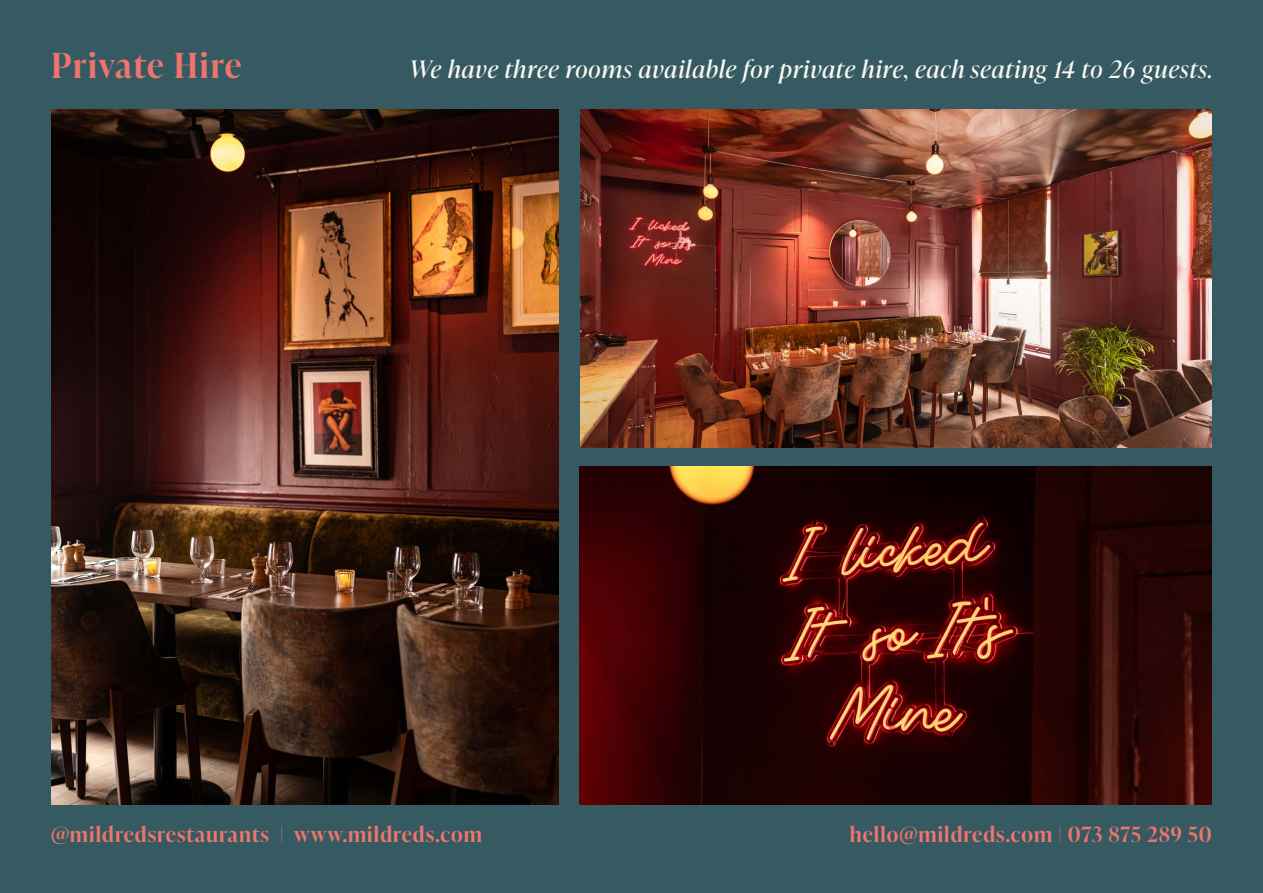
<style>
.page{position:relative;width:1263px;height:893px;background:#365a62}
.page>*{position:absolute;margin:0;border:0;box-sizing:border-box;transform-origin:0 0}
.t1{font:600 34.5px "Ivy Presto Display";letter-spacing:.045em;color:#ee756d}
.t2{font:italic 24px "Ivy Presto Display";letter-spacing:.045em;color:#fbf8f4}
.t3{font:600 21px "Ivy Presto Display";letter-spacing:.05em;color:#ee756d}
</style>
<div class="page">
<img style="left:51px;top:110px;width:508px;height:694px">
<img style="left:580px;top:110px;width:632px;height:338px">
<img style="left:579px;top:466px;width:633px;height:338px">
<h1 class="t1" style="left:51px;top:40px;width:192px">Private Hire</h1>
<p class="t2" style="left:410px;top:52px;width:804px">We have three rooms available for private hire, each seating 14 to 26 guests.</p>
<p class="t3" style="left:51px;top:819px;width:432px">@mildredsrestaurants | www.mildreds.com</p>
<p class="t3" style="left:850px;top:819px;width:363px">hello@mildreds.com | 073 875 289 50</p>
</div>
